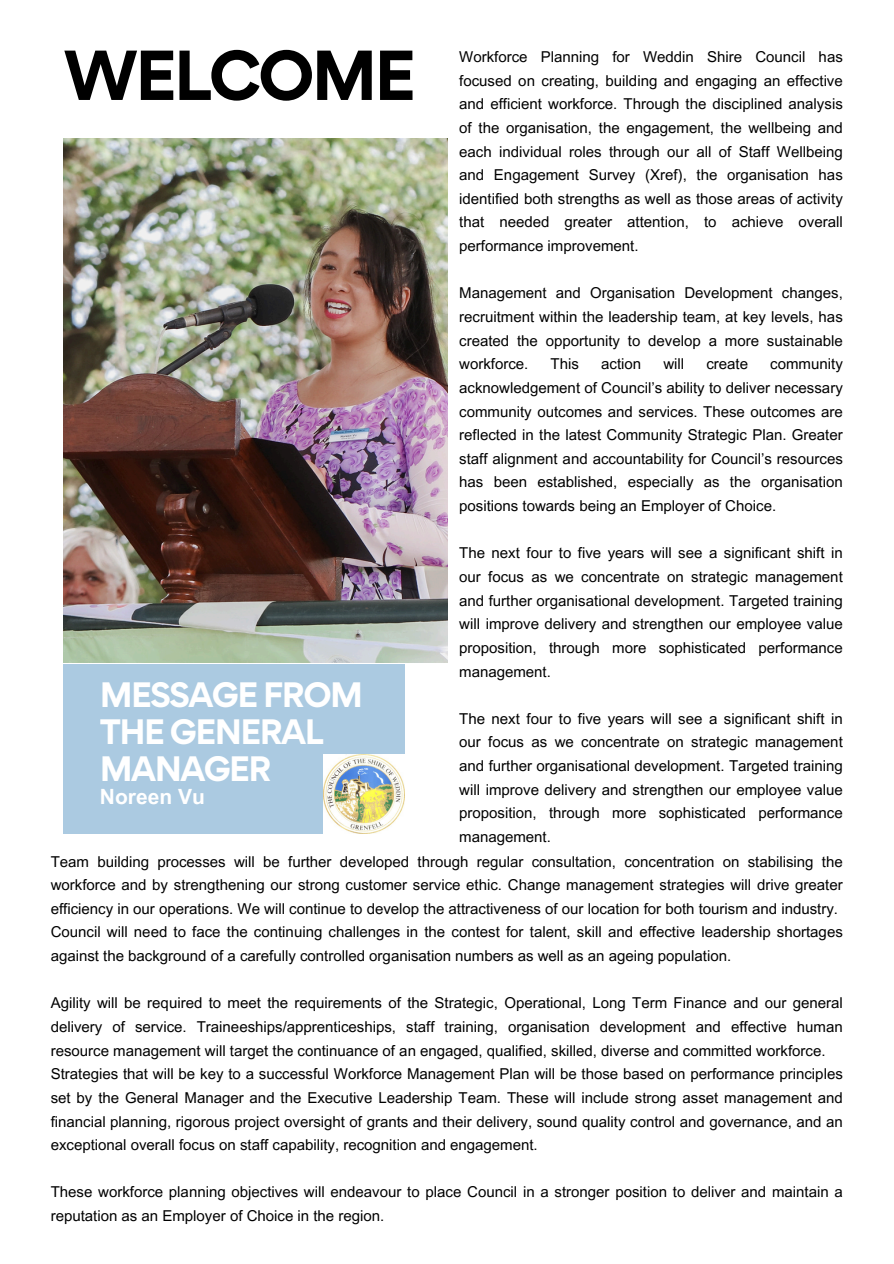
<style>
.page{position:relative;width:894px;height:1264px;background:#fff}
.page>*{position:absolute;margin:0;border:0;box-sizing:border-box;transform-origin:0 0}
.t1{font:700 63px "Gordita";letter-spacing:-.05em;color:#000}
.t2{font:700 31.5px/37.2px "Gordita";letter-spacing:-.05em;color:#fff}
.t3{font:700 21px "Arial MT Pro";color:#fff}
.t4{font:15px/23.7px "Arial MT Pro";color:#000;text-align:justify}
</style>
<div class="page">
<img style="left:63px;top:138px;width:384px;height:524px">
<div style="left:63px;top:664px;width:341px;height:169px;background:#abcae1"></div>
<img style="left:324px;top:755px;width:81px;height:78px">
<p class="t1" style="left:63px;top:33px;width:354px">WELCOME</p>
<p class="t4" style="left:459px;top:47px;width:385px">Workforce Planning for Weddin Shire Council has focused on creating, building and engaging an effective and efficient workforce. Through the disciplined analysis of the organisation, the engagement, the wellbeing and each individual roles through our all of Staff Wellbeing and Engagement Survey (Xref), the organisation has identified both strengths as well as those areas of activity that needed greater attention, to achieve overall performance improvement.</p>
<p class="t4" style="left:459px;top:283px;width:385px">Management and Organisation Development changes, recruitment within the leadership team, at key levels, has created the opportunity to develop a more sustainable workforce.</p>
<p class="t4" style="left:459px;top:354px;width:385px;text-indent:311px">community acknowledgement of Council’s ability to deliver necessary community outcomes and services. These outcomes are reflected in the latest Community Strategic Plan. Greater staff alignment and accountability for Council’s resources has been established, especially as the organisation positions towards being an Employer of Choice.</p>
<p class="t4" style="left:459px;top:543px;width:385px">The next four to five years will see a significant shift in our focus as we concentrate on strategic management and further organisational development. Targeted training will improve delivery and strengthen our employee value proposition, through more sophisticated performance management.</p>
<h2 class="t4" style="left:459px;top:708px;width:385px">The next four to five years will see a significant shift in our focus as we concentrate on strategic management and further organisational development. Targeted training will improve delivery and strengthen our employee value proposition, through more sophisticated performance management.</h2>
<p class="t4" style="left:51px;top:851px;width:793px">Team building processes will be further developed through regular consultation, concentration on stabilising the workforce and by strengthening our strong customer service ethic. Change management strategies will drive greater efficiency in our operations. We will continue to develop the attractiveness of our location for both tourism and industry.</p>
<h3 class="t4" style="left:51px;top:922px;width:793px">Council will need to face the continuing challenges in the contest for talent, skill and effective leadership shortages against the background of a carefully controlled organisation numbers as well as an ageing population.</h3>
<p class="t4" style="left:51px;top:993px;width:793px">Agility will be required to meet the requirements of the Strategic, Operational, Long Term Finance and our general delivery of service. Traineeships/apprenticeships, staff training, organisation development and effective human resource management will target the continuance of an engaged, qualified, skilled, diverse and committed workforce.</p>
<p class="t4" style="left:51px;top:1063px;width:793px">Strategies that will be key to a successful Workforce Management Plan will be those based on performance principles set by the General Manager and the Executive Leadership Team. These will include strong asset management and financial planning, rigorous project oversight of grants and their delivery, sound quality control and governance, and an exceptional overall focus on staff capability, recognition and engagement.</p>
<p class="t4" style="left:51px;top:1182px;width:793px">These workforce planning objectives will endeavour to place Council in a stronger position to deliver and maintain a reputation as an Employer of Choice in the region.</p>
<p class="t4" style="left:550px;top:354px;width:30px">This</p>
<p class="t4" style="left:601px;top:354px;width:42px">action</p>
<p class="t4" style="left:663px;top:354px;width:22px">will</p>
<p class="t4" style="left:706px;top:354px;width:43px">create</p>
<h1 class="t2" style="left:100px;top:676px;width:265px">MESSAGE FROM<br>THE GENERAL<br>MANAGER</h1>
<p class="t3" style="left:100px;top:788px;width:106px">Noreen Vu</p>
</div>
